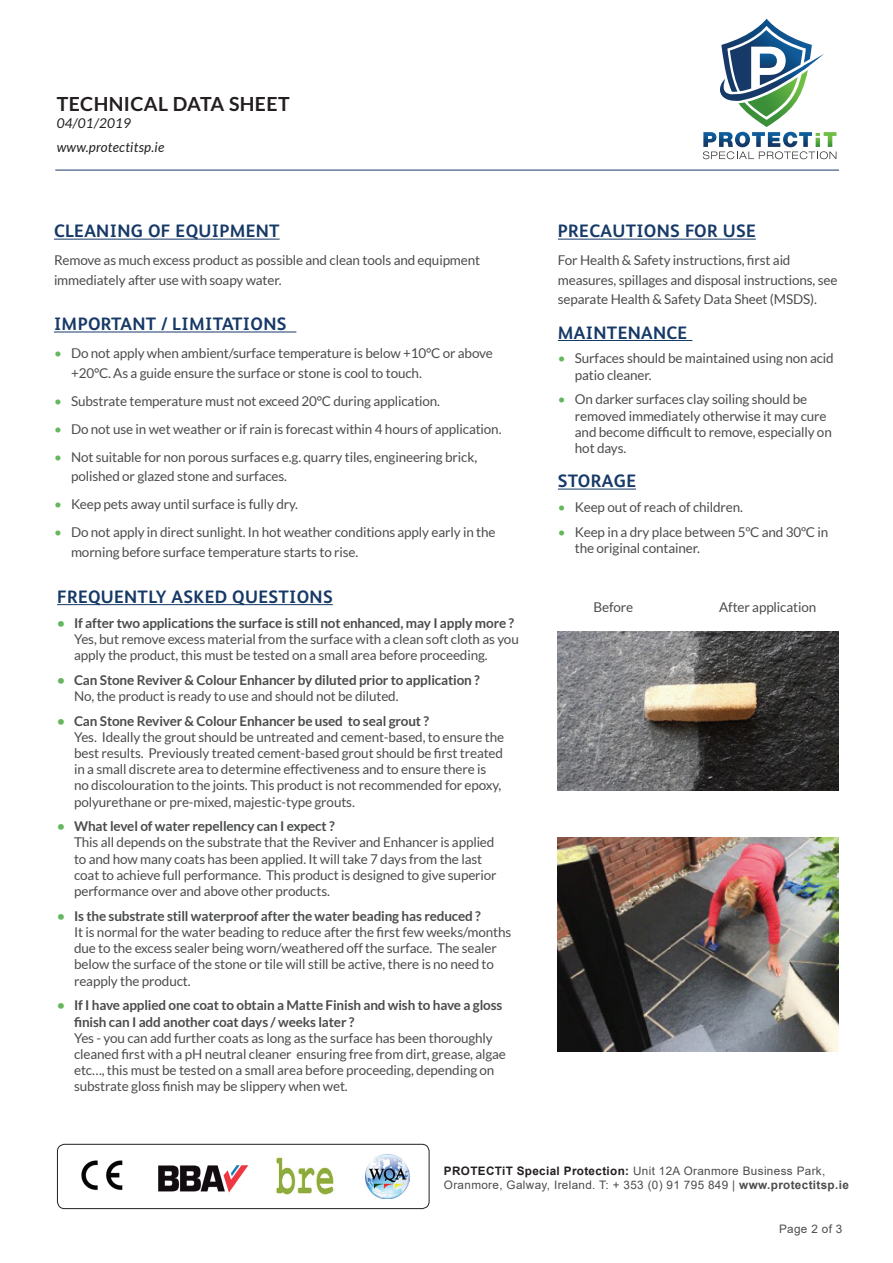
<style>
.page{position:relative;width:893px;height:1263px;background:#fff}
.page>*{position:absolute;margin:0;border:0;box-sizing:border-box;transform-origin:0 0}
.t1{font:700 19.5px "Lato";letter-spacing:.02em;color:#231f20}
.t2{font:700 18px "FS Albert";letter-spacing:.02em;color:#163967}
.t3{font:13.5px/16.2px "Lato";letter-spacing:-.01em;color:#4b4c4d}
.t4{font:700 13.5px/16.2px "Lato";letter-spacing:-.01em;color:#4b4c4d}
.t5{font:italic 13.5px/24.8px "Lato";letter-spacing:.02em;color:#231f20}
.t6{font:11.7px/14.1px "Arial";letter-spacing:.03em;color:#4b4c4d}
.s1{color:#65b75d}
.s2{font-weight:700;color:#65b75d}
.s3{font-weight:700}
.s4{font-weight:400}
.s5{font-weight:700;color:#231f20}
</style>
<div class="page">
<img style="left:158px;top:1165px;width:91px;height:28px">
<img style="left:81px;top:1160px;width:42px;height:30px">
<img style="left:276px;top:1157px;width:58px;height:38px">
<img style="left:366px;top:1155px;width:43px;height:43px">
<div style="left:57px;top:1144px;width:372px;height:65px;border:1px solid #231f20;border-radius:7px"></div>
<svg style="left:703px;top:19px;width:133px;height:140px"></svg>
<hr style="left:55px;top:170px;width:784px;height:1px;background:#163967">
<hr style="left:558px;top:239px;width:198px;height:1px;background:#163967">
<hr style="left:558px;top:340px;width:134px;height:1px;background:#163967">
<hr style="left:558px;top:489px;width:78px;height:1px;background:#163967">
<hr style="left:54px;top:239px;width:226px;height:1px;background:#163967">
<hr style="left:54px;top:332px;width:242px;height:1px;background:#163967">
<hr style="left:57px;top:604px;width:276px;height:1px;background:#163967">
<img style="left:558px;top:631px;width:281px;height:160px">
<img style="left:558px;top:838px;width:281px;height:213px">
<h1 class="t1" style="left:57px;top:93px;width:234px">TECHNICAL DATA SHEET</h1>
<p class="t5" style="left:57px;top:111px;width:109px">04/01/2019 www.protectitsp.ie</p>
<h2 class="t2" style="left:54px;top:221px;width:227px">CLEANING OF EQUIPMENT</h2>
<p class="t3" style="left:54px;top:251px;width:428px;line-height:19.5px">Remove as much excess product as possible and clean tools and equipment immediately after use with soapy water.</p>
<h2 class="t2" style="left:54px;top:314px;width:234px">IMPORTANT / LIMITATIONS</h2>
<p class="t3" style="left:71px;top:343px;width:423px;line-height:19.5px;text-indent:-17px"><span class="s1">•</span> Do not apply when ambient/surface temperature is below +10°C or above +20°C. As a guide ensure the surface or stone is cool to touch.</p>
<p class="t3" style="left:54px;top:393px;width:388px"><span class="s1">•</span> Substrate temperature must not exceed 20°C during application.</p>
<p class="t3" style="left:54px;top:421px;width:449px"><span class="s1">•</span> Do not use in wet weather or if rain is forecast within 4 hours of application.</p>
<p class="t3" style="left:71px;top:447px;width:408px;line-height:19.5px;text-indent:-17px"><span class="s1">•</span> Not suitable for non porous surfaces e.g. quarry tiles, engineering brick, polished or glazed stone and surfaces.</p>
<p class="t3" style="left:54px;top:496px;width:245px"><span class="s1">•</span> Keep pets away until surface is fully dry.</p>
<p class="t3" style="left:71px;top:522px;width:426px;line-height:19.5px;text-indent:-17px"><span class="s1">•</span> Do not apply in direct sunlight. In hot weather conditions apply early in the morning before surface temperature starts to rise.</p>
<h2 class="t2" style="left:57px;top:586px;width:277px">FREQUENTLY ASKED QUESTIONS</h2>
<p class="t3" style="left:74px;top:614px;width:446px;text-indent:-17px"><span class="s2">•</span> <span class="s3">If after two applications the surface is still not enhanced, may I apply more ?<br></span>Yes, but remove excess material from the surface with a clean soft cloth as you apply the product, this must be tested on a small area before proceeding.</p>
<p class="t4" style="left:74px;top:671px;width:407px;text-indent:-17px"><span class="s1">•</span> Can Stone Reviver &amp; Colour Enhancer by diluted prior to application ?<br><span class="s4">No, the product is ready to use and should not be diluted.</span></p>
<p class="t3" style="left:74px;top:712px;width:431px;text-indent:-17px"><span class="s2">•</span> <span class="s3">Can Stone Reviver &amp; Colour Enhancer be used to seal grout ?<br></span>Yes. Ideally the grout should be untreated and cement-based, to ensure the best results. Previously treated cement-based grout should be first treated in a small discrete area to determine effectiveness and to ensure there is no discolouration to the joints. This product is not recommended for epoxy, polyurethane or pre-mixed, majestic-type grouts.</p>
<p class="t3" style="left:74px;top:818px;width:424px;text-indent:-17px"><span class="s2">•</span> <span class="s3">What level of water repellency can I expect ?<br></span>This all depends on the substrate that the Reviver and Enhancer is applied to and how many coats has been applied. It will take 7 days from the last coat to achieve full performance. This product is designed to give superior performance over and above other products.</p>
<p class="t3" style="left:74px;top:908px;width:439px;text-indent:-17px"><span class="s2">•</span> <span class="s3">Is the substrate still waterproof after the water beading has reduced ?<br></span>It is normal for the water beading to reduce after the first few weeks/months due to the excess sealer being worn/weathered off the surface. The sealer below the surface of the stone or tile will still be active, there is no need to reapply the product.</p>
<p class="t4" style="left:74px;top:997px;width:430px;text-indent:-17px"><span class="s1">•</span> If I have applied one coat to obtain a Matte Finish and wish to have a gloss finish can I add another coat days / weeks later ?</p>
<p class="t3" style="left:74px;top:1030px;width:433px">Yes - you can add further coats as long as the surface has been thoroughly cleaned first with a pH neutral cleaner ensuring free from dirt, grease, algae etc…, this must be tested on a small area before proceeding, depending on substrate gloss finish may be slippery when wet.</p>
<h2 class="t2" style="left:558px;top:221px;width:199px">PRECAUTIONS FOR USE</h2>
<p class="t3" style="left:558px;top:251px;width:281px;line-height:19.5px">For Health &amp; Safety instructions, first aid measures, spillages and disposal instructions, see separate Health &amp; Safety Data Sheet (MSDS).</p>
<h2 class="t2" style="left:558px;top:322px;width:131px">MAINTENANCE</h2>
<p class="t3" style="left:575px;top:350px;width:260px;text-indent:-17px"><span class="s1">•</span> Surfaces should be maintained using non acid patio cleaner.</p>
<p class="t3" style="left:575px;top:391px;width:258px;text-indent:-17px"><span class="s1">•</span> On darker surfaces clay soiling should be removed immediately otherwise it may cure and become difficult to remove, especially on hot days.</p>
<h2 class="t2" style="left:558px;top:471px;width:80px">STORAGE</h2>
<p class="t3" style="left:558px;top:499px;width:187px"><span class="s1">•</span> Keep out of reach of children.</p>
<p class="t3" style="left:575px;top:524px;width:255px;text-indent:-17px"><span class="s1">•</span> Keep in a dry place between 5ºC and 30ºC in the original container.</p>
<p class="t3" style="left:594px;top:599px;width:41px">Before</p>
<p class="t3" style="left:719px;top:599px;width:99px">After application</p>
<p class="t6" style="left:444px;top:1164px;width:406px"><span class="s5">PROTECTiT Special Protection:</span> Unit 12A Oranmore Business Park,<br>Oranmore, Galway, Ireland. T: + 353 (0) 91 795 849 | <span class="s3">www.protectitsp.ie</span></p>
<p class="t6" style="left:779px;top:1222px;width:65px">Page 2 of 3</p>
</div>
